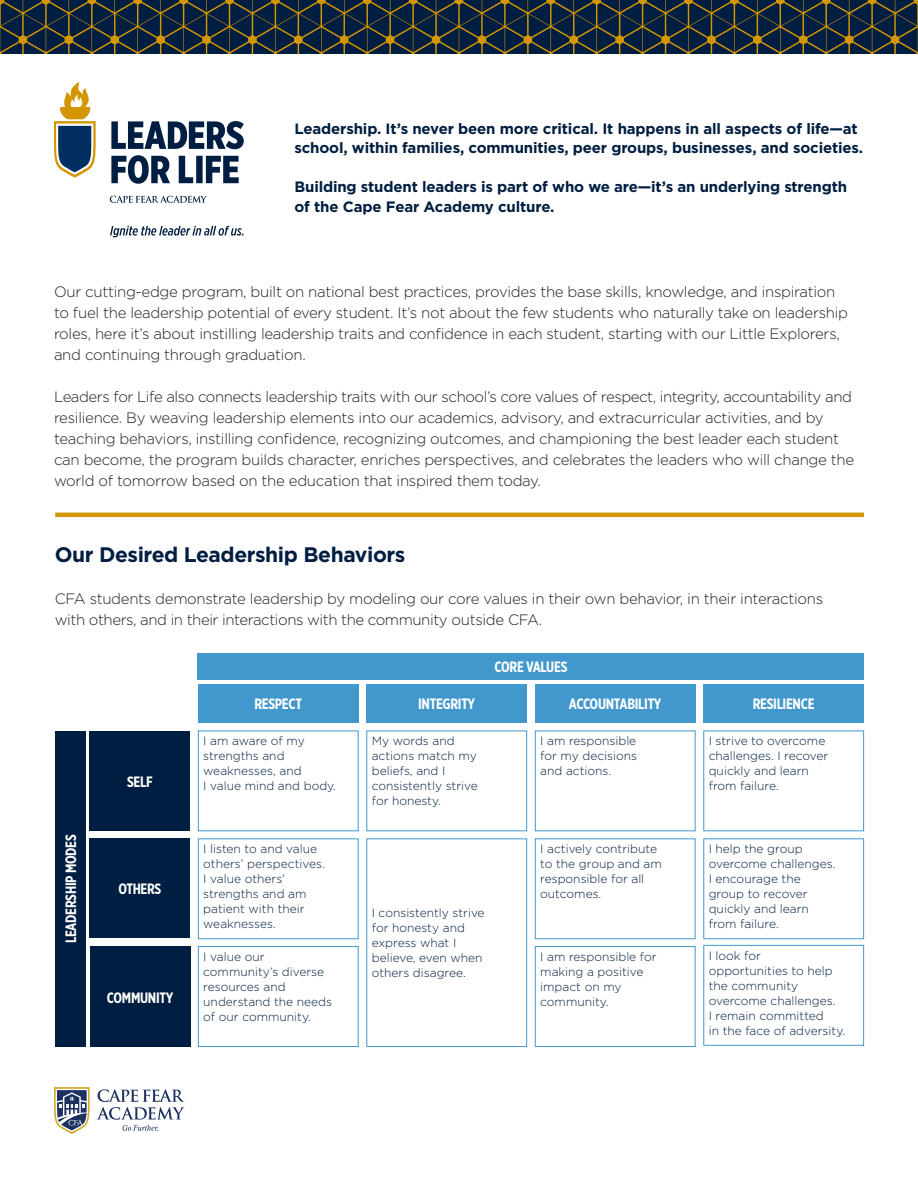
<style>
.page{position:relative;width:918px;height:1188px;background:#fff}
.page>*{position:absolute;margin:0;border:0;box-sizing:border-box;transform-origin:0 0}
.t1{font:700 21px "Gotham";letter-spacing:-.02em;color:#001e41}
.t2{font:300 15px/21px "Gotham";letter-spacing:-.02em;color:#231f20}
.t3{font:700 15px/19.5px "Gotham";letter-spacing:-.01em;color:#001e41}
.t4{font:700 15px "Gotham X Narrow";letter-spacing:-.02em;color:#fff}
.t5{font:300 12px/15px "Gotham";color:#001e41}
</style>
<div class="page">
<svg style="left:0;top:0;width:918px;height:54px;background:#233136"></svg>
<svg style="left:97px;top:1089px;width:88px;height:42px"></svg>
<svg style="left:54px;top:1087px;width:36px;height:47px"></svg>
<svg style="left:111px;top:155px;width:128px;height:29px"></svg>
<svg style="left:111px;top:121px;width:133px;height:28px"></svg>
<svg style="left:110px;top:196px;width:97px;height:7px"></svg>
<svg style="left:110px;top:226px;width:134px;height:11px"></svg>
<svg style="left:54px;top:82px;width:42px;height:96px"></svg>
<div style="left:198px;top:731px;width:161px;height:100px;border:1px solid #4298cd"></div>
<div style="left:198px;top:838px;width:161px;height:101px;border:1px solid #4298cd"></div>
<div style="left:366px;top:731px;width:161px;height:100px;border:1px solid #4298cd"></div>
<div style="left:703px;top:731px;width:161px;height:100px;border:1px solid #4298cd"></div>
<div style="left:703px;top:838px;width:161px;height:101px;border:1px solid #4298cd"></div>
<div style="left:535px;top:838px;width:161px;height:101px;border:1px solid #4298cd"></div>
<div style="left:90px;top:731px;width:100px;height:100px;background:#001e41"></div>
<div style="left:90px;top:838px;width:100px;height:100px;background:#001e41"></div>
<div style="left:198px;top:684px;width:161px;height:38px;background:#4298cd"></div>
<div style="left:366px;top:684px;width:161px;height:38px;background:#4298cd"></div>
<div style="left:535px;top:684px;width:161px;height:38px;background:#4298cd"></div>
<div style="left:703px;top:684px;width:161px;height:38px;background:#4298cd"></div>
<div style="left:198px;top:946px;width:161px;height:101px;border:1px solid #4298cd"></div>
<div style="left:366px;top:838px;width:161px;height:209px;border:1px solid #4298cd"></div>
<div style="left:703px;top:945px;width:161px;height:101px;border:1px solid #4298cd"></div>
<div style="left:535px;top:946px;width:161px;height:101px;border:1px solid #4298cd"></div>
<div style="left:90px;top:946px;width:100px;height:101px;background:#001e41"></div>
<div style="left:198px;top:653px;width:666px;height:27px;background:#4298cd"></div>
<div style="left:55px;top:731px;width:30px;height:316px;background:#001e41"></div>
<hr style="left:55px;top:513px;width:809px;height:4px;background:#d49600">
<p class="t3" style="left:294px;top:118px;width:570px">Leadership. It’s never been more critical. It happens in all aspects of life—at school, within families, communities, peer groups, businesses, and societies.</p>
<p class="t3" style="left:294px;top:177px;width:554px">Building student leaders is part of who we are—it’s an underlying strength of the Cape Fear Academy culture.</p>
<p class="t2" style="left:54px;top:281px;width:796px">Our cutting-edge program, built on national best practices, provides the base skills, knowledge, and inspiration to fuel the leadership potential of every student. It’s not about the few students who naturally take on leadership roles, here it’s about instilling leadership traits and confidence in each student, starting with our Little Explorers, and continuing through graduation.</p>
<p class="t2" style="left:54px;top:386px;width:802px">Leaders for Life also connects leadership traits with our school’s core values of respect, integrity, accountability and resilience. By weaving leadership elements into our academics, advisory, and extracurricular activities, and by teaching behaviors, instilling confidence, recognizing outcomes, and championing the best leader each student can become, the program builds character, enriches perspectives, and celebrates the leaders who will change the world of tomorrow based on the education that inspired them today.</p>
<p class="t1" style="left:55px;top:540px;width:352px">Our Desired Leadership Behaviors</p>
<p class="t2" style="left:55px;top:587px;width:770px">CFA students demonstrate leadership by modeling our core values in their own behavior, in their interactions with others, and in their interactions with the community outside CFA.</p>
<p class="t4" style="left:495px;top:658px;width:74px">CORE VALUES</p>
<p class="t4" style="left:62px;top:943px;width:110px;rotate:-90deg">LEADERSHIP MODES</p>
<p class="t4" style="left:127px;top:772px;width:27px">SELF</p>
<p class="t4" style="left:118px;top:880px;width:45px">OTHERS</p>
<p class="t4" style="left:107px;top:988px;width:68px">COMMUNITY</p>
<p class="t4" style="left:254px;top:695px;width:49px">RESPECT</p>
<p class="t4" style="left:418px;top:695px;width:59px">INTEGRITY</p>
<p class="t4" style="left:569px;top:695px;width:94px">ACCOUNTABILITY</p>
<p class="t4" style="left:753px;top:695px;width:63px">RESILIENCE</p>
<p class="t5" style="left:203px;top:733px;width:103px">I am aware of my</p>
<p class="t5" style="left:203px;top:748px;width:83px">strengths and</p>
<p class="t5" style="left:203px;top:763px;width:134px">weaknesses, and<br>I value mind and body.</p>
<p class="t5" style="left:203px;top:841px;width:115px">I listen to and value</p>
<p class="t5" style="left:203px;top:856px;width:123px">others’ perspectives.</p>
<p class="t5" style="left:203px;top:871px;width:83px">I value others’</p>
<p class="t5" style="left:203px;top:886px;width:105px">strengths and am</p>
<p class="t5" style="left:203px;top:901px;width:103px">patient with their</p>
<p class="t5" style="left:203px;top:916px;width:74px">weaknesses.</p>
<p class="t5" style="left:203px;top:949px;width:63px">I value our</p>
<p class="t5" style="left:203px;top:964px;width:123px">community’s diverse</p>
<p class="t5" style="left:203px;top:979px;width:84px">resources and</p>
<p class="t5" style="left:203px;top:994px;width:130px">understand the needs</p>
<p class="t5" style="left:203px;top:1009px;width:109px">of our community.</p>
<p class="t5" style="left:372px;top:733px;width:84px">My words and</p>
<p class="t5" style="left:372px;top:748px;width:107px">actions match my</p>
<p class="t5" style="left:372px;top:763px;width:75px">beliefs, and I</p>
<p class="t5" style="left:372px;top:778px;width:107px">consistently strive</p>
<p class="t5" style="left:372px;top:793px;width:71px">for honesty.</p>
<p class="t5" style="left:372px;top:905px;width:114px">I consistently strive</p>
<p class="t5" style="left:372px;top:920px;width:95px">for honesty and</p>
<p class="t5" style="left:372px;top:935px;width:86px">express what I</p>
<p class="t5" style="left:372px;top:950px;width:112px">believe, even when</p>
<p class="t5" style="left:372px;top:965px;width:96px">others disagree.</p>
<p class="t5" style="left:540px;top:733px;width:98px">I am responsible</p>
<p class="t5" style="left:540px;top:748px;width:98px">for my decisions</p>
<p class="t5" style="left:540px;top:763px;width:73px">and actions.</p>
<p class="t5" style="left:709px;top:733px;width:118px">I strive to overcome</p>
<p class="t5" style="left:709px;top:748px;width:121px">challenges. I recover</p>
<p class="t5" style="left:709px;top:763px;width:102px">quickly and learn</p>
<p class="t5" style="left:709px;top:778px;width:72px">from failure.</p>
<p class="t5" style="left:540px;top:841px;width:118px">I actively contribute</p>
<p class="t5" style="left:540px;top:856px;width:123px">to the group and am</p>
<p class="t5" style="left:540px;top:871px;width:106px">responsible for all</p>
<p class="t5" style="left:540px;top:886px;width:63px">outcomes.</p>
<p class="t5" style="left:709px;top:841px;width:95px">I help the group</p>
<p class="t5" style="left:709px;top:856px;width:128px">overcome challenges.</p>
<p class="t5" style="left:709px;top:871px;width:94px">I encourage the</p>
<p class="t5" style="left:709px;top:886px;width:100px">group to recover</p>
<p class="t5" style="left:709px;top:901px;width:102px">quickly and learn</p>
<p class="t5" style="left:709px;top:916px;width:72px">from failure.</p>
<p class="t5" style="left:540px;top:949px;width:118px">I am responsible for</p>
<p class="t5" style="left:540px;top:964px;width:105px">making a positive</p>
<p class="t5" style="left:540px;top:979px;width:83px">impact on my</p>
<p class="t5" style="left:540px;top:994px;width:70px">community.</p>
<p class="t5" style="left:709px;top:948px;width:54px">I look for</p>
<p class="t5" style="left:709px;top:963px;width:126px">opportunities to help</p>
<p class="t5" style="left:709px;top:978px;width:91px">the community</p>
<p class="t5" style="left:709px;top:993px;width:128px">overcome challenges.</p>
<p class="t5" style="left:709px;top:1008px;width:117px">I remain committed</p>
<p class="t5" style="left:709px;top:1023px;width:138px">in the face of adversity.</p>
</div>
